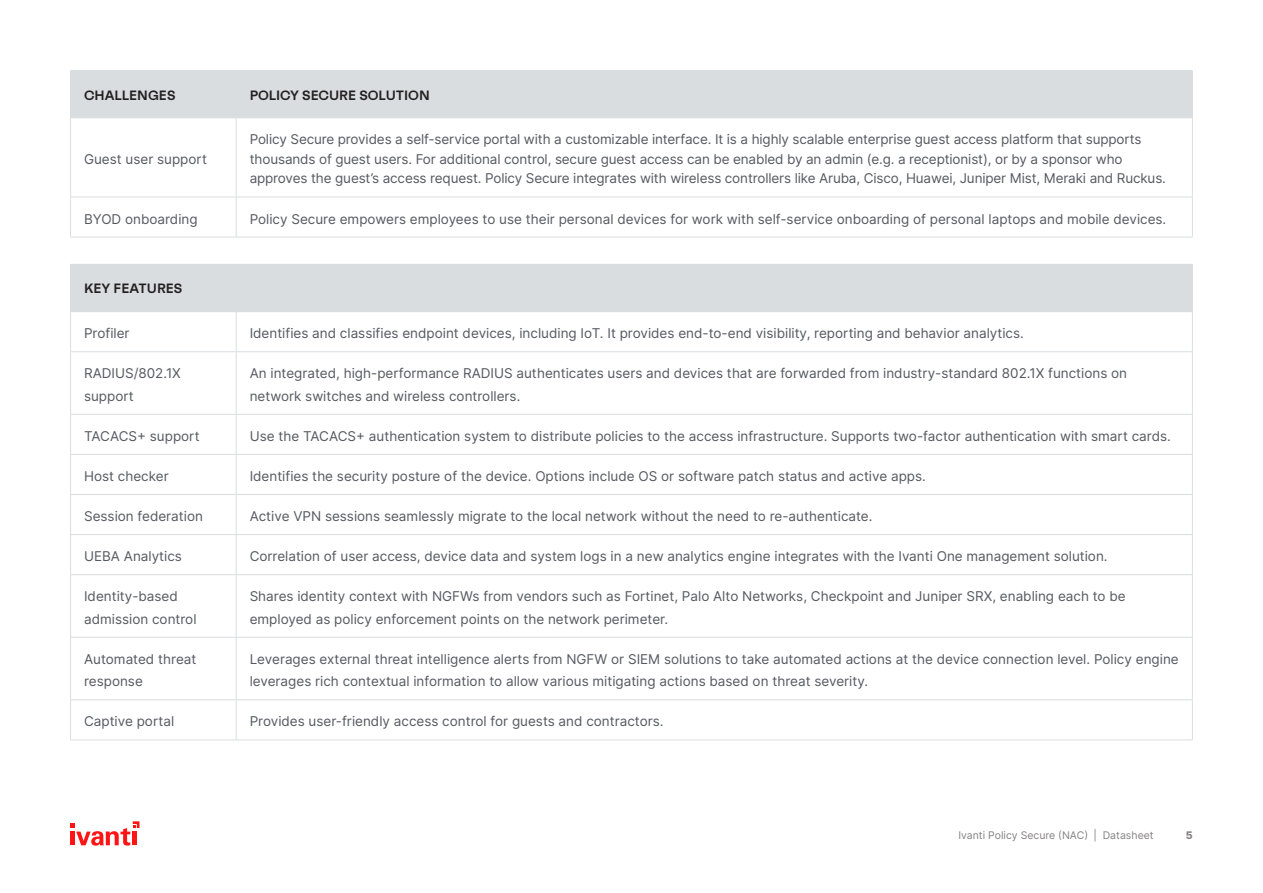
<style>
.page{position:relative;width:1263px;height:893px;background:#fff}
.page>*{position:absolute;margin:0;border:0;box-sizing:border-box;transform-origin:0 0}
.t1{font:13.5px/22.5px "Inter";color:#555960}
.t2{font:600 13.5px "Faktum";color:#231f20}
.t3{font:10.5px "Inter";color:#848182}
.t4{font:800 10.5px "Inter";color:#848182}
</style>
<div class="page">
<svg style="left:70px;top:821px;width:69px;height:25px"></svg>
<div style="left:71px;top:71px;width:1121px;height:46px;background:#dadde0"></div>
<hr style="left:70px;top:70px;width:166px;height:1px;background:#dadde0">
<hr style="left:70px;top:71px;width:1px;height:46px;background:#dadde0">
<hr style="left:236px;top:70px;width:957px;height:1px;background:#dadde0">
<hr style="left:236px;top:71px;width:1px;height:46px;background:#dadde0">
<hr style="left:1192px;top:71px;width:1px;height:46px;background:#dadde0">
<hr style="left:70px;top:117px;width:166px;height:1px;background:#dadde0">
<hr style="left:70px;top:118px;width:1px;height:79px;background:#dadde0">
<hr style="left:236px;top:117px;width:957px;height:1px;background:#dadde0">
<hr style="left:236px;top:118px;width:1px;height:79px;background:#dadde0">
<hr style="left:1192px;top:118px;width:1px;height:79px;background:#dadde0">
<hr style="left:70px;top:197px;width:166px;height:1px;background:#dadde0">
<hr style="left:70px;top:197px;width:1px;height:40px;background:#dadde0">
<hr style="left:236px;top:197px;width:957px;height:1px;background:#dadde0">
<hr style="left:236px;top:197px;width:1px;height:40px;background:#dadde0">
<hr style="left:1192px;top:197px;width:1px;height:40px;background:#dadde0">
<hr style="left:70px;top:237px;width:166px;height:1px;background:#dadde0">
<hr style="left:236px;top:237px;width:957px;height:1px;background:#dadde0">
<div style="left:71px;top:265px;width:1121px;height:46px;background:#dadde0"></div>
<hr style="left:70px;top:264px;width:166px;height:1px;background:#dadde0">
<hr style="left:70px;top:265px;width:1px;height:46px;background:#dadde0">
<hr style="left:236px;top:264px;width:957px;height:1px;background:#dadde0">
<hr style="left:236px;top:265px;width:1px;height:46px;background:#dadde0">
<hr style="left:1192px;top:265px;width:1px;height:46px;background:#dadde0">
<hr style="left:70px;top:311px;width:166px;height:1px;background:#dadde0">
<hr style="left:70px;top:312px;width:1px;height:39px;background:#dadde0">
<hr style="left:236px;top:311px;width:957px;height:1px;background:#dadde0">
<hr style="left:236px;top:312px;width:1px;height:39px;background:#dadde0">
<hr style="left:1192px;top:312px;width:1px;height:39px;background:#dadde0">
<hr style="left:70px;top:351px;width:166px;height:1px;background:#dadde0">
<hr style="left:70px;top:352px;width:1px;height:62px;background:#dadde0">
<hr style="left:236px;top:351px;width:957px;height:1px;background:#dadde0">
<hr style="left:236px;top:352px;width:1px;height:62px;background:#dadde0">
<hr style="left:1192px;top:352px;width:1px;height:62px;background:#dadde0">
<hr style="left:70px;top:415px;width:1px;height:39px;background:#dadde0">
<hr style="left:236px;top:415px;width:1px;height:39px;background:#dadde0">
<hr style="left:1192px;top:415px;width:1px;height:39px;background:#dadde0">
<hr style="left:70px;top:455px;width:1px;height:39px;background:#dadde0">
<hr style="left:236px;top:455px;width:1px;height:39px;background:#dadde0">
<hr style="left:1192px;top:455px;width:1px;height:39px;background:#dadde0">
<hr style="left:70px;top:495px;width:1px;height:39px;background:#dadde0">
<hr style="left:236px;top:495px;width:1px;height:39px;background:#dadde0">
<hr style="left:1192px;top:495px;width:1px;height:39px;background:#dadde0">
<hr style="left:70px;top:535px;width:1px;height:39px;background:#dadde0">
<hr style="left:236px;top:535px;width:1px;height:39px;background:#dadde0">
<hr style="left:1192px;top:535px;width:1px;height:39px;background:#dadde0">
<hr style="left:70px;top:575px;width:1px;height:62px;background:#dadde0">
<hr style="left:236px;top:575px;width:1px;height:62px;background:#dadde0">
<hr style="left:1192px;top:575px;width:1px;height:62px;background:#dadde0">
<hr style="left:70px;top:638px;width:1px;height:61px;background:#dadde0">
<hr style="left:236px;top:638px;width:1px;height:61px;background:#dadde0">
<hr style="left:1192px;top:638px;width:1px;height:61px;background:#dadde0">
<hr style="left:70px;top:700px;width:1px;height:39px;background:#dadde0">
<hr style="left:236px;top:700px;width:1px;height:39px;background:#dadde0">
<hr style="left:1192px;top:700px;width:1px;height:39px;background:#dadde0">
<hr style="left:70px;top:414px;width:166px;height:1px;background:#dadde0">
<hr style="left:236px;top:414px;width:957px;height:1px;background:#dadde0">
<hr style="left:70px;top:454px;width:166px;height:1px;background:#dadde0">
<hr style="left:236px;top:454px;width:957px;height:1px;background:#dadde0">
<hr style="left:70px;top:494px;width:166px;height:1px;background:#dadde0">
<hr style="left:236px;top:494px;width:957px;height:1px;background:#dadde0">
<hr style="left:70px;top:534px;width:166px;height:1px;background:#dadde0">
<hr style="left:236px;top:534px;width:957px;height:1px;background:#dadde0">
<hr style="left:70px;top:574px;width:166px;height:1px;background:#dadde0">
<hr style="left:236px;top:574px;width:957px;height:1px;background:#dadde0">
<hr style="left:70px;top:637px;width:166px;height:1px;background:#dadde0">
<hr style="left:236px;top:637px;width:957px;height:1px;background:#dadde0">
<hr style="left:70px;top:699px;width:166px;height:1px;background:#dadde0">
<hr style="left:236px;top:699px;width:957px;height:1px;background:#dadde0">
<hr style="left:70px;top:739px;width:166px;height:1px;background:#dadde0">
<hr style="left:236px;top:739px;width:957px;height:1px;background:#dadde0">
<p class="t2" style="left:84px;top:86px;width:93px">CHALLENGES</p>
<p class="t2" style="left:250px;top:86px;width:182px">POLICY SECURE SOLUTION</p>
<p class="t1" style="left:84px;top:147px;width:124px">Guest user support</p>
<p class="t1" style="left:250px;top:130px;width:918px;line-height:19.5px">Policy Secure provides a self-service portal with a customizable interface. It is a highly scalable enterprise guest access platform that supports thousands of guest users. For additional control, secure guest access can be enabled by an admin (e.g. a receptionist), or by a sponsor who approves the guest’s access request. Policy Secure integrates with wireless controllers like Aruba, Cisco, Huawei, Juniper Mist, Meraki and Ruckus.</p>
<p class="t1" style="left:84px;top:207px;width:115px">BYOD onboarding</p>
<p class="t1" style="left:250px;top:207px;width:918px">Policy Secure empowers employees to use their personal devices for work with self-service onboarding of personal laptops and mobile devices.</p>
<p class="t2" style="left:84px;top:280px;width:100px">KEY FEATURES</p>
<p class="t1" style="left:84px;top:322px;width:47px">Profiler</p>
<p class="t1" style="left:250px;top:322px;width:776px">Identifies and classifies endpoint devices, including IoT. It provides end-to-end visibility, reporting and behavior analytics.</p>
<p class="t1" style="left:84px;top:362px;width:98px">RADIUS/802.1X support</p>
<p class="t1" style="left:250px;top:362px;width:879px">An integrated, high-performance RADIUS authenticates users and devices that are forwarded from industry-standard 802.1X functions on network switches and wireless controllers.</p>
<p class="t1" style="left:84px;top:424px;width:117px">TACACS+ support</p>
<p class="t1" style="left:250px;top:424px;width:923px">Use the TACACS+ authentication system to distribute policies to the access infrastructure. Supports two-factor authentication with smart cards.</p>
<p class="t1" style="left:84px;top:465px;width:86px">Host checker</p>
<p class="t1" style="left:250px;top:465px;width:678px">Identifies the security posture of the device. Options include OS or software patch status and active apps.</p>
<p class="t1" style="left:84px;top:505px;width:120px">Session federation</p>
<p class="t1" style="left:250px;top:505px;width:624px">Active VPN sessions seamlessly migrate to the local network without the need to re-authenticate.</p>
<p class="t1" style="left:84px;top:545px;width:99px">UEBA Analytics</p>
<p class="t1" style="left:250px;top:545px;width:859px">Correlation of user access, device data and system logs in a new analytics engine integrates with the Ivanti One management solution.</p>
<p class="t1" style="left:84px;top:585px;width:114px">Identity-based admission control</p>
<p class="t1" style="left:250px;top:585px;width:877px">Shares identity context with NGFWs from vendors such as Fortinet, Palo Alto Networks, Checkpoint and Juniper SRX, enabling each to be employed as policy enforcement points on the network perimeter.</p>
<p class="t1" style="left:84px;top:647px;width:114px">Automated threat response</p>
<p class="t1" style="left:250px;top:647px;width:930px">Leverages external threat intelligence alerts from NGFW or SIEM solutions to take automated actions at the device connection level. Policy engine leverages rich contextual information to allow various mitigating actions based on threat severity.</p>
<p class="t1" style="left:84px;top:710px;width:92px">Captive portal</p>
<p class="t1" style="left:250px;top:710px;width:415px">Provides user-friendly access control for guests and contractors.</p>
<p class="t3" style="left:958px;top:828px;width:197px">Ivanti Policy Secure (NAC) | Datasheet</p>
<p class="t4" style="left:1186px;top:828px;width:8px">5</p>
</div>
